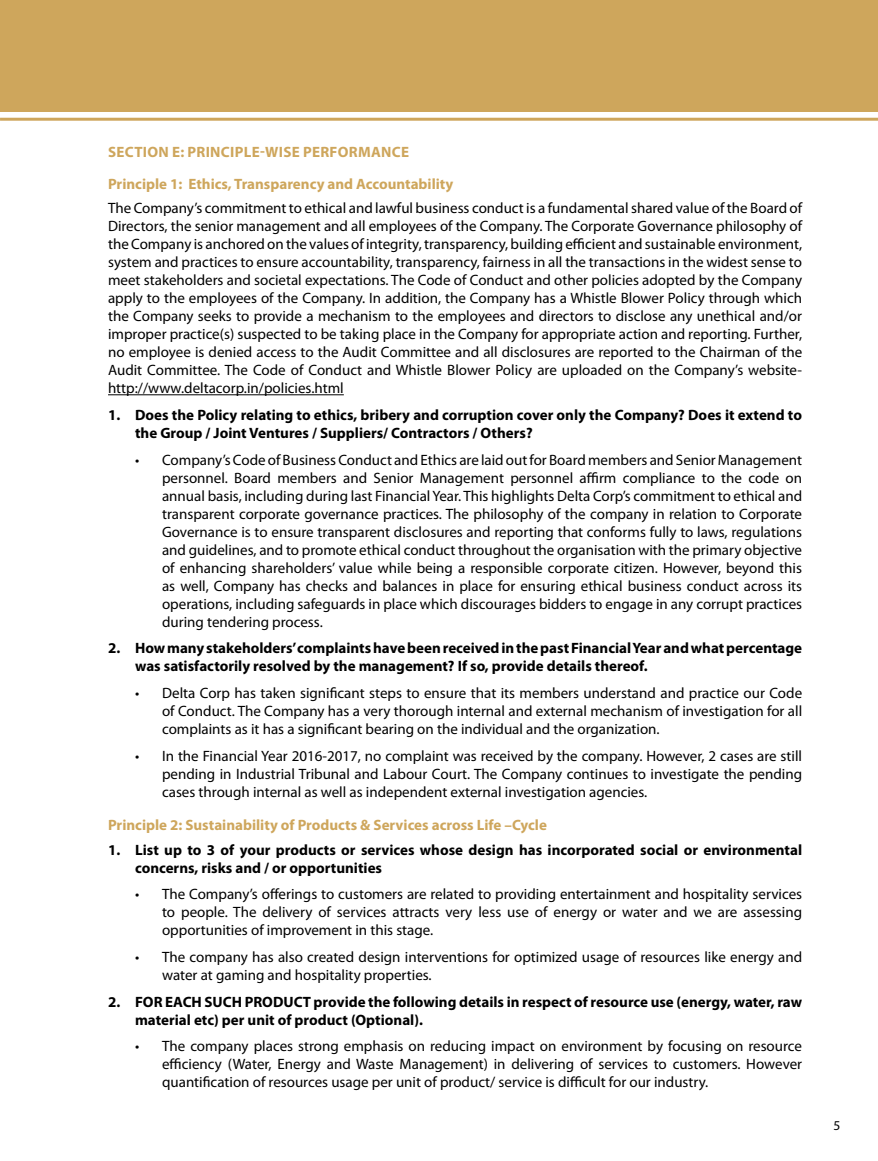
<style>
.page{position:relative;width:878px;height:1161px;background:#fff}
.page>*{position:absolute;margin:0;border:0;box-sizing:border-box;transform-origin:0 0}
.t1{font:15px/18px "Myriad Pro";color:#000;text-align:justify}
.t2{font:700 15px/18px "Myriad Pro";color:#000}
.t3{font:700 15px/31.5px "Myriad Pro";color:#cea65c}
.t4{font:13.5px "Myriad Pro";color:#000}
</style>
<div class="page">
<svg style="left:0;top:118px;width:878px;height:3px;background:#d2ae6b"></svg>
<div style="left:0;top:0;width:878px;height:112px;background:#cea65c"></div>
<hr style="left:108px;top:394px;width:236px;height:1px;background:#000">
<p class="t3" style="left:108px;top:136px;width:347px">SECTION E: PRINCIPLE-WISE PERFORMANCE<br>Principle 1: Ethics, Transparency and Accountability</p>
<p class="t1" style="left:108px;top:199px;width:695px">The Company’s commitment to ethical and lawful business conduct is a fundamental shared value of the Board of Directors, the senior management and all employees of the Company. The Corporate Governance philosophy of the Company is anchored on the values of integrity, transparency, building efficient and sustainable environment, system and practices to ensure accountability, transparency, fairness in all the transactions in the widest sense to meet stakeholders and societal expectations. The Code of Conduct and other policies adopted by the Company apply to the employees of the Company. In addition, the Company has a Whistle Blower Policy through which the Company seeks to provide a mechanism to the employees and directors to disclose any unethical and/or improper practice(s) suspected to be taking place in the Company for appropriate action and reporting. Further, no employee is denied access to the Audit Committee and all disclosures are reported to the Chairman of the Audit Committee. The Code of Conduct and Whistle Blower Policy are uploaded on the Company’s website&shy;http://www.deltacorp.in/policies.html</p>
<p class="t2" style="left:135px;top:405px;width:668px;text-indent:-27px">1. Does the Policy relating to ethics, bribery and corruption cover only the Company? Does it extend to the Group / Joint Ventures / Suppliers/ Contractors / Others?</p>
<p class="t1" style="left:162px;top:450px;width:641px;text-indent:-27px">• Company’s Code of Business Conduct and Ethics are laid out for Board members and Senior Management personnel. Board members and Senior Management personnel affirm compliance to the code on annual basis, including during last Financial Year. This highlights Delta Corp’s commitment to ethical and transparent corporate governance practices. The philosophy of the company in relation to Corporate Governance is to ensure transparent disclosures and reporting that conforms fully to laws, regulations and guidelines, and to promote ethical conduct throughout the organisation with the primary objective of enhancing shareholders’ value while being a responsible corporate citizen. However, beyond this as well, Company has checks and balances in place for ensuring ethical business conduct across its operations, including safeguards in place which discourages bidders to engage in any corrupt practices during tendering process.</p>
<p class="t2" style="left:135px;top:639px;width:668px;text-indent:-27px">2. How many stakeholders’ complaints have been received in the past Financial Year and what percentage was satisfactorily resolved by the management? If so, provide details thereof.</p>
<p class="t1" style="left:162px;top:684px;width:641px;text-indent:-27px">• Delta Corp has taken significant steps to ensure that its members understand and practice our Code of Conduct. The Company has a very thorough internal and external mechanism of investigation for all complaints as it has a significant bearing on the individual and the organization.</p>
<p class="t1" style="left:162px;top:746px;width:641px;text-indent:-27px">• In the Financial Year 2016-2017, no complaint was received by the company. However, 2 cases are still pending in Industrial Tribunal and Labour Court. The Company continues to investigate the pending cases through internal as well as independent external investigation agencies.</p>
<p class="t3" style="left:108px;top:809px;width:440px">Principle 2: Sustainability of Products &amp; Services across Life –Cycle</p>
<p class="t2" style="left:135px;top:840px;width:668px;text-indent:-27px">1. List up to 3 of your products or services whose design has incorporated social or environmental concerns, risks and / or opportunities</p>
<p class="t1" style="left:162px;top:885px;width:641px;text-indent:-27px">• The Company’s offerings to customers are related to providing entertainment and hospitality services to people. The delivery of services attracts very less use of energy or water and we are assessing opportunities of improvement in this stage.</p>
<p class="t1" style="left:162px;top:948px;width:641px;text-indent:-27px">• The company has also created design interventions for optimized usage of resources like energy and water at gaming and hospitality properties.</p>
<p class="t2" style="left:135px;top:992px;width:668px;text-indent:-27px">2. FOR EACH SUCH PRODUCT provide the following details in respect of resource use (energy, water, raw material etc) per unit of product (Optional).</p>
<p class="t1" style="left:162px;top:1037px;width:641px;text-indent:-27px">• The company places strong emphasis on reducing impact on environment by focusing on resource efficiency (Water, Energy and Waste Management) in delivering of services to customers. However quantification of resources usage per unit of product/ service is difficult for our industry.</p>
<p class="t4" style="left:833px;top:1117px;width:8px">5</p>
</div>
